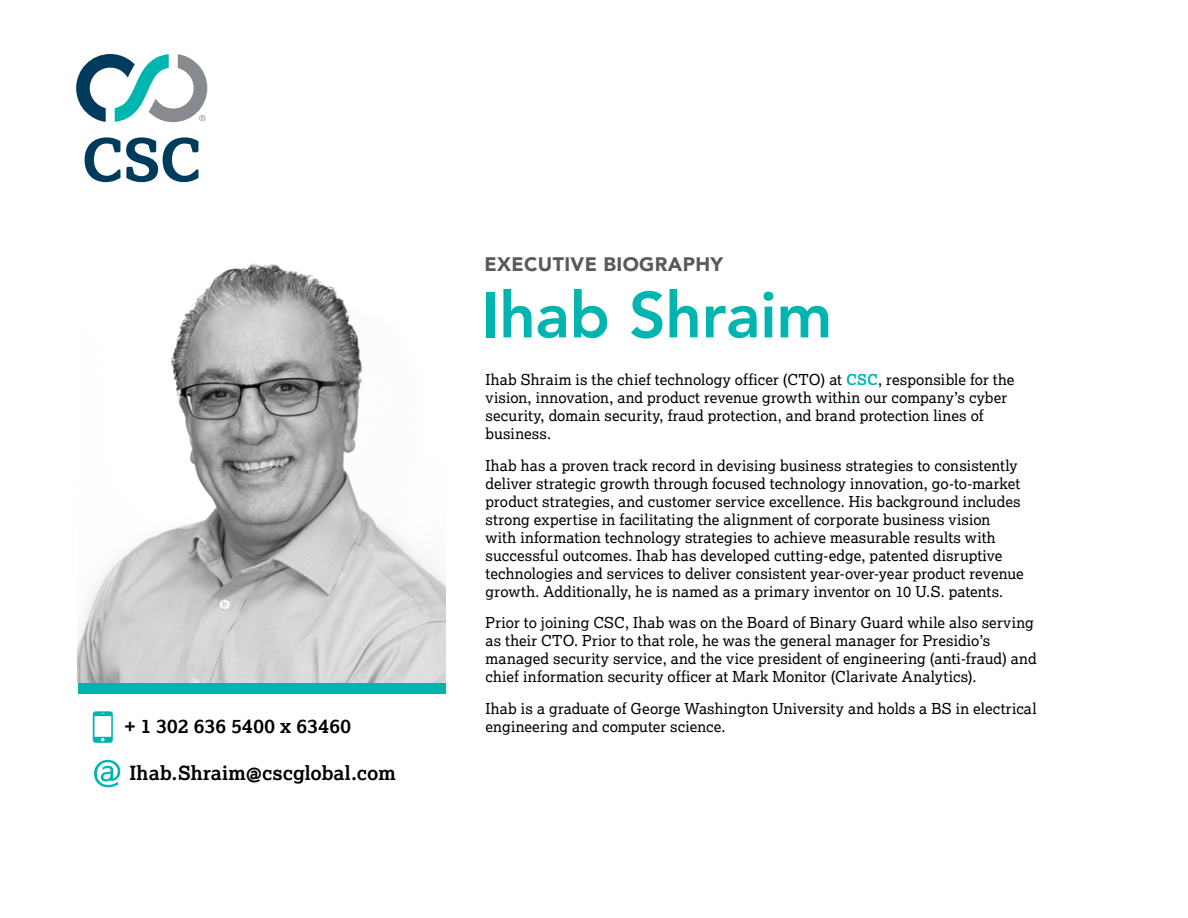
<style>
.page{position:relative;width:1188px;height:918px;background:#fff}
.page>*{position:absolute;margin:0;border:0;box-sizing:border-box;transform-origin:0 0}
.t1{font:800 64.05px "Avenir";letter-spacing:-.005em;color:#00b5af}
.t2{font:700 19.5px "Lexia";letter-spacing:.015em;color:#000}
.t3{font:900 19.5px "Avenir";letter-spacing:.02em;color:#58595b}
.t4{font:15px/18px "Lexia";letter-spacing:.005em;color:#000}
.s1{font-weight:700;color:#00b5af}
</style>
<div class="page">
<svg style="left:93px;top:711px;width:20px;height:32px"></svg>
<div style="left:78px;top:682px;width:368px;height:11px;background:#00b5af"></div>
<img style="left:78px;top:263px;width:368px;height:419px">
<svg style="left:94px;top:760px;width:26px;height:27px"></svg>
<svg style="left:85px;top:137px;width:113px;height:45px"></svg>
<svg style="left:76px;top:54px;width:131px;height:68px"></svg>
<h2 class="t2" style="left:125px;top:714px;width:228px">+ 1 302 636 5400 x 63460</h2>
<h2 class="t2" style="left:129px;top:761px;width:268px">Ihab.Shraim@cscglobal.com</h2>
<h2 class="t3" style="left:484px;top:248px;width:240px">EXECUTIVE BIOGRAPHY</h2>
<h1 class="t1" style="left:482px;top:265px;width:352px">Ihab Shraim</h1>
<p class="t4" style="left:486px;top:370px;width:530px">Ihab Shraim is the chief technology officer (CTO) at <span class="s1">CSC</span>, responsible for the vision, innovation, and product revenue growth within our company’s cyber security, domain security, fraud protection, and brand protection lines of business.</p>
<p class="t4" style="left:486px;top:456px;width:540px">Ihab has a proven track record in devising business strategies to consistently deliver strategic growth through focused technology innovation, go-to-market product strategies, and customer service excellence. His background includes strong expertise in facilitating the alignment of corporate business vision with information technology strategies to achieve measurable results with successful outcomes. Ihab has developed cutting-edge, patented disruptive technologies and services to deliver consistent year-over-year product revenue growth. Additionally, he is named as a primary inventor on 10 U.S. patents.</p>
<p class="t4" style="left:486px;top:613px;width:553px">Prior to joining CSC, Ihab was on the Board of Binary Guard while also serving as their CTO. Prior to that role, he was the general manager for Presidio’s managed security service, and the vice president of engineering (anti-fraud) and chief information security officer at Mark Monitor (Clarivate Analytics).</p>
<p class="t4" style="left:486px;top:699px;width:553px">Ihab is a graduate of George Washington University and holds a BS in electrical engineering and computer science.</p>
</div>
